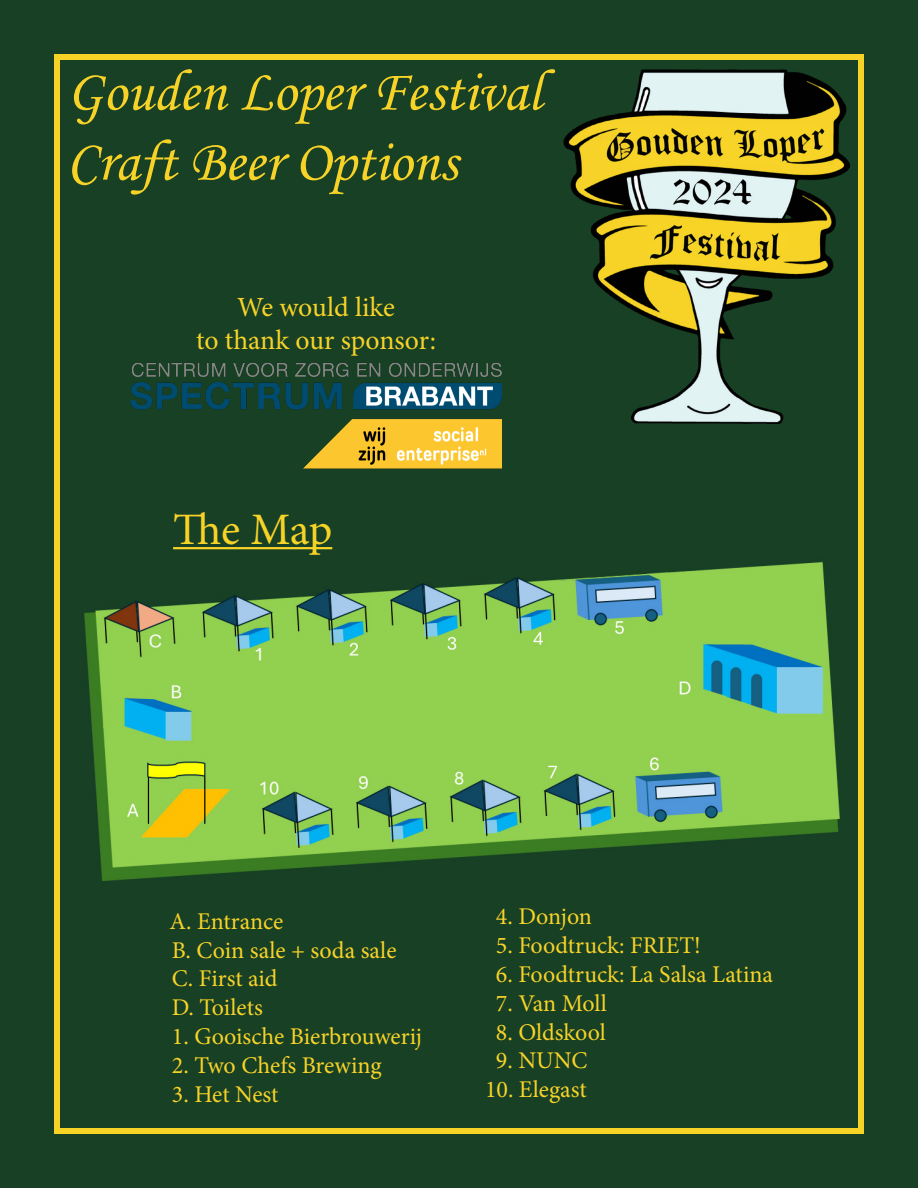
<style>
.page{position:relative;width:918px;height:1188px;background:#184025}
.page>*{position:absolute;margin:0;border:0;box-sizing:border-box;transform-origin:0 0}
.t1{font:58.5px "Monotype Corsiva";color:#f7d328}
.t2{font:45px "Minion Pro";color:#f7d328}
.t3{font:27.75px "Minion Pro";letter-spacing:-.005em;color:#f7d328}
.t4{font:24px "Minion Pro";color:#f7d328}
</style>
<div class="page">
<img style="left:564px;top:69px;width:286px;height:354px">
<div style="left:54px;top:54px;width:810px;height:1080px;border:6px solid #f7d328"></div>
<img style="left:130px;top:357px;width:372px;height:112px">
<img style="left:68px;top:484px;width:782px;height:440px">
<hr style="left:173px;top:547px;width:159px;height:2px;background:#f7d328">
<p class="t1" style="left:67px;top:56px;width:477px">Gouden Loper Festival</p>
<p class="t1" style="left:67px;top:126px;width:392px">Craft Beer Options</p>
<p class="t3" style="left:237px;top:288px;width:159px">We would like</p>
<p class="t3" style="left:196px;top:321px;width:241px">to thank our sponsor:</p>
<p class="t2" style="left:173px;top:499px;width:161px">The Map</p>
<p class="t4" style="left:170px;top:905px;width:115px">A. Entrance</p>
<p class="t4" style="left:172px;top:934px;width:226px">B. Coin sale + soda sale</p>
<p class="t4" style="left:172px;top:963px;width:107px">C. First aid</p>
<p class="t4" style="left:172px;top:991px;width:92px">D. Toilets</p>
<p class="t4" style="left:172px;top:1020px;width:252px">1. Gooische Bierbrouwerij</p>
<p class="t4" style="left:172px;top:1049px;width:211px">2. Two Chefs Brewing</p>
<p class="t4" style="left:172px;top:1078px;width:108px">3. Het Nest</p>
<p class="t4" style="left:496px;top:901px;width:98px">4. Donjon</p>
<p class="t4" style="left:496px;top:929px;width:206px">5. Foodtruck: FRIET!</p>
<p class="t4" style="left:496px;top:958px;width:279px">6. Foodtruck: La Salsa Latina</p>
<p class="t4" style="left:496px;top:987px;width:112px">7. Van Moll</p>
<p class="t4" style="left:496px;top:1016px;width:111px">8. Oldskool</p>
<p class="t4" style="left:496px;top:1045px;width:93px">9. NUNC</p>
<p class="t4" style="left:485px;top:1073px;width:103px">10. Elegast</p>
</div>
